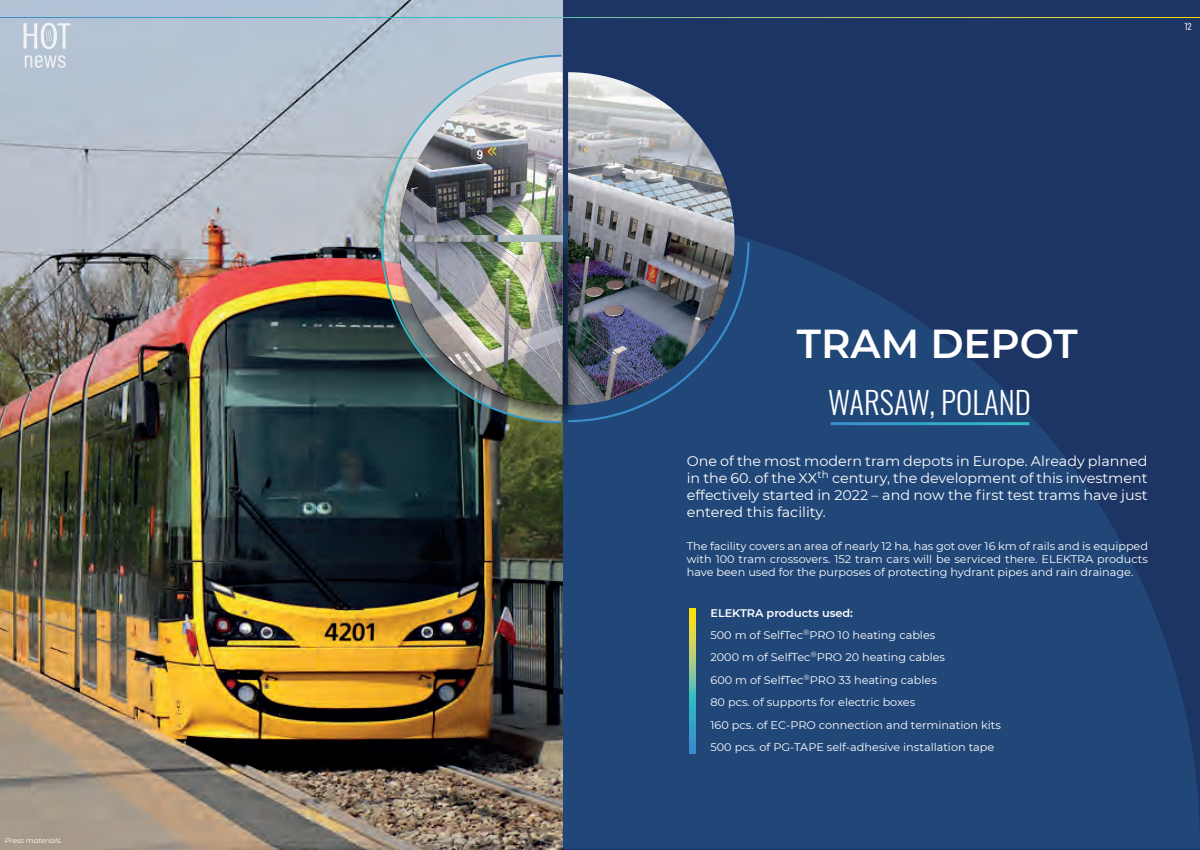
<style>
.page{position:relative;width:1200px;height:850px;background:#fff}
.page>*{position:absolute;margin:0;border:0;box-sizing:border-box;transform-origin:0 0}
.t1{font:600 40.3px "Montserrat";color:#fff}
.t2{font:30.8px "Oswald";color:#fff}
.t3{font:14px/16.8px "Montserrat";color:#fff;text-align:justify}
.t4{font:11px/22.4px "Montserrat";color:#fff;text-align:justify}
.t5{font:10.2px "Barlow Condensed";color:#fff;scale:1.04 1}
.t6{font:10px "Montserrat";color:#fff}
.t7{font:italic 7px "Montserrat";color:#fff}
.s1{font-weight:600}
</style>
<div class="page">
<div style="left:563px;top:541px;width:637px;height:308px;background:#214678"></div>
<img style="left:0;top:0;width:563px;height:850px">
<hr style="left:0;top:17px;width:1200px;height:1px;background:#fff">
<svg style="left:25px;top:55px;width:41px;height:13px"></svg>
<svg style="left:23px;top:23px;width:48px;height:26px"></svg>
<svg style="left:689px;top:608px;width:7px;height:145px"></svg>
<img style="left:173px;top:0;width:1027px;height:541px">
<img style="left:400px;top:242px;width:163px;height:163px">
<p class="t7" style="left:5px;top:836px;width:59px">Press materials.</p>
<p class="t5" style="left:1185px;top:19px;width:8px">12</p>
<h1 class="t1" style="left:797px;top:315px;width:283px">TRAM DEPOT</h1>
<h2 class="t2" style="left:828px;top:375px;width:204px">WARSAW, POLAND</h2>
<p class="t3" style="left:687px;top:452px;width:462px">One of the most modern tram depots in Europe. Already planned in the 60. of the XX century, the development of this investment effectively started in 2022 – and now the first test trams have just entered this facility.</p>
<p class="t4" style="left:687px;top:539px;width:463px;line-height:13.2px">The facility covers an area of nearly 12 ha, has got over 16 km of rails and is equipped with 100 tram crossovers. 152 tram cars will be serviced there. ELEKTRA products have been used for the purposes of protecting hydrant pipes and rain drainage.</p>
<p class="t4" style="left:710px;top:601px;width:292px;text-align:left"><span class="s1">ELEKTRA products used:<br></span>500 m of SelfTec<sup>®</sup>PRO 10 heating cables<br>2000 m of SelfTec<sup>®</sup>PRO 20 heating cables<br>600 m of SelfTec<sup>®</sup>PRO 33 heating cables<br>80 pcs. of supports for electric boxes<br>160 pcs. of EC-PRO connection and termination kits 500 pcs. of PG-TAPE self-adhesive installation tape</p>
<p class="t6" style="left:818px;top:468px;width:13px">th</p>
</div>
